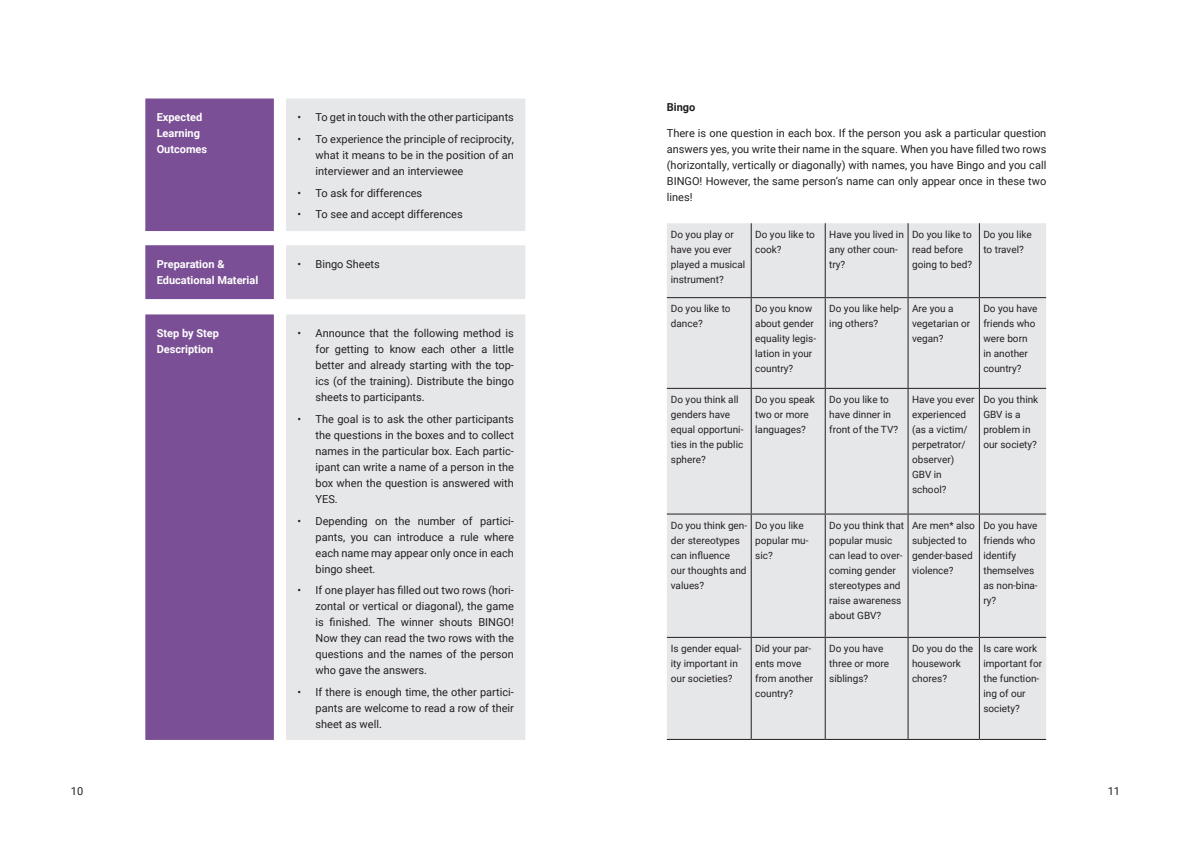
<style>
.page{position:relative;width:1191px;height:842px;background:#fff}
.page>*{position:absolute;margin:0;border:0;box-sizing:border-box;transform-origin:0 0}
.t1{font:11px/16px "Roboto";color:#231f20;text-align:justify}
.t2{font:700 11px/16px "Roboto";color:#fff}
.t3{font:700 11px "Roboto";color:#231f20}
.t4{font:10px/15px "Roboto";color:#231f20}
</style>
<div class="page">
<div style="left:145px;top:99px;width:129px;height:641px;background:#7a4f95"></div>
<div style="left:286px;top:99px;width:239px;height:641px;background:#e6e7e9"></div>
<div style="left:667px;top:223px;width:379px;height:516px;background:#e6e7e9"></div>
<hr style="left:750px;top:223px;width:1px;height:74px;background:#231f20">
<hr style="left:824px;top:223px;width:1px;height:74px;background:#231f20">
<hr style="left:907px;top:223px;width:1px;height:74px;background:#231f20">
<hr style="left:979px;top:223px;width:1px;height:74px;background:#231f20">
<hr style="left:667px;top:297px;width:84px;height:1px;background:#231f20">
<hr style="left:751px;top:297px;width:74px;height:1px;background:#231f20">
<hr style="left:750px;top:298px;width:1px;height:90px;background:#231f20">
<hr style="left:825px;top:297px;width:83px;height:1px;background:#231f20">
<hr style="left:824px;top:298px;width:1px;height:90px;background:#231f20">
<hr style="left:908px;top:297px;width:71px;height:1px;background:#231f20">
<hr style="left:907px;top:298px;width:1px;height:90px;background:#231f20">
<hr style="left:979px;top:297px;width:67px;height:1px;background:#231f20">
<hr style="left:979px;top:298px;width:1px;height:90px;background:#231f20">
<hr style="left:667px;top:388px;width:84px;height:1px;background:#231f20">
<hr style="left:751px;top:388px;width:74px;height:1px;background:#231f20">
<hr style="left:750px;top:389px;width:1px;height:124px;background:#231f20">
<hr style="left:825px;top:388px;width:83px;height:1px;background:#231f20">
<hr style="left:824px;top:389px;width:1px;height:124px;background:#231f20">
<hr style="left:908px;top:388px;width:71px;height:1px;background:#231f20">
<hr style="left:907px;top:389px;width:1px;height:124px;background:#231f20">
<hr style="left:979px;top:388px;width:67px;height:1px;background:#231f20">
<hr style="left:979px;top:389px;width:1px;height:124px;background:#231f20">
<hr style="left:667px;top:513px;width:84px;height:1px;background:#231f20">
<hr style="left:751px;top:513px;width:74px;height:1px;background:#231f20">
<hr style="left:750px;top:514px;width:1px;height:123px;background:#231f20">
<hr style="left:825px;top:513px;width:83px;height:1px;background:#231f20">
<hr style="left:824px;top:514px;width:1px;height:123px;background:#231f20">
<hr style="left:908px;top:513px;width:71px;height:1px;background:#231f20">
<hr style="left:907px;top:514px;width:1px;height:123px;background:#231f20">
<hr style="left:979px;top:513px;width:67px;height:1px;background:#231f20">
<hr style="left:979px;top:514px;width:1px;height:123px;background:#231f20">
<hr style="left:667px;top:637px;width:84px;height:1px;background:#231f20">
<hr style="left:751px;top:637px;width:74px;height:1px;background:#231f20">
<hr style="left:750px;top:638px;width:1px;height:101px;background:#231f20">
<hr style="left:825px;top:637px;width:83px;height:1px;background:#231f20">
<hr style="left:824px;top:638px;width:1px;height:101px;background:#231f20">
<hr style="left:908px;top:637px;width:71px;height:1px;background:#231f20">
<hr style="left:907px;top:638px;width:1px;height:101px;background:#231f20">
<hr style="left:979px;top:637px;width:67px;height:1px;background:#231f20">
<hr style="left:979px;top:638px;width:1px;height:101px;background:#231f20">
<hr style="left:667px;top:739px;width:84px;height:1px;background:#231f20">
<hr style="left:751px;top:739px;width:74px;height:1px;background:#231f20">
<hr style="left:825px;top:739px;width:83px;height:1px;background:#231f20">
<hr style="left:908px;top:739px;width:71px;height:1px;background:#231f20">
<hr style="left:979px;top:739px;width:67px;height:1px;background:#231f20">
<p class="t2" style="left:157px;top:109px;width:52px">Expected<br>Learning<br>Outcomes</p>
<p class="t1" style="left:297px;top:109px;width:218px">• To get in touch with the other participants</p>
<p class="t1" style="left:315px;top:131px;width:200px;text-indent:-18px">• To experience the principle of reciprocity, what it means to be in the position of an interviewer and an interviewee</p>
<p class="t1" style="left:297px;top:184px;width:126px">• To ask for differences</p>
<p class="t1" style="left:297px;top:206px;width:167px">• To see and accept differences</p>
<p class="t2" style="left:157px;top:256px;width:103px">Preparation &amp;<br>Educational Material</p>
<p class="t1" style="left:297px;top:256px;width:84px">• Bingo Sheets</p>
<p class="t2" style="left:157px;top:325px;width:64px">Step by Step<br>Description</p>
<p class="t1" style="left:315px;top:325px;width:200px;text-indent:-18px">• Announce that the following method is for getting to know each other a little better and already starting with the top&shy;ics (of the training). Distribute the bingo sheets to participants.</p>
<p class="t1" style="left:315px;top:411px;width:200px;text-indent:-18px">• The goal is to ask the other participants the questions in the boxes and to collect names in the particular box. Each partic&shy;ipant can write a name of a person in the box when the question is answered with YES.</p>
<p class="t1" style="left:315px;top:512px;width:200px;text-indent:-18px">• Depending on the number of partici&shy;pants, you can introduce a rule where each name may appear only once in each bingo sheet.</p>
<p class="t1" style="left:315px;top:582px;width:200px;text-indent:-18px">• If one player has filled out two rows (hori&shy;zontal or vertical or diagonal), the game is finished. The winner shouts BINGO!<br>Now they can read the two rows with the questions and the names of the person who gave the answers.</p>
<p class="t1" style="left:315px;top:684px;width:200px;text-indent:-18px">• If there is enough time, the other partici&shy;pants are welcome to read a row of their sheet as well.</p>
<p class="t3" style="left:667px;top:99px;width:30px">Bingo</p>
<p class="t1" style="left:667px;top:125px;width:381px">There is one question in each box. If the person you ask a particular question answers yes, you write their name in the square. When you have filled two rows (horizontally, vertically or diagonally) with names, you have Bingo and you call BINGO! However, the same person‘s name can only appear once in these two lines!</p>
<p class="t4" style="left:671px;top:226px;width:76px">Do you play or have you ever played a musical instrument?</p>
<p class="t4" style="left:755px;top:226px;width:61px">Do you like to cook?</p>
<p class="t4" style="left:829px;top:226px;width:76px">Have you lived in any other coun&shy;try?</p>
<p class="t4" style="left:912px;top:226px;width:61px">Do you like to read before going to bed?</p>
<p class="t4" style="left:983px;top:226px;width:50px">Do you like to travel?</p>
<p class="t4" style="left:671px;top:301px;width:61px">Do you like to dance?</p>
<p class="t4" style="left:755px;top:301px;width:62px">Do you know about gender equality legis&shy;lation in your country?</p>
<p class="t4" style="left:829px;top:301px;width:74px">Do you like help&shy;ing others?</p>
<p class="t4" style="left:912px;top:301px;width:60px">Are you a vegetarian or vegan?</p>
<p class="t4" style="left:983px;top:301px;width:56px">Do you have friends who were born in another country?</p>
<p class="t4" style="left:671px;top:391px;width:74px">Do you think all genders have equal opportuni&shy;ties in the public sphere?</p>
<p class="t4" style="left:755px;top:391px;width:61px">Do you speak two or more languages?</p>
<p class="t4" style="left:829px;top:391px;width:70px">Do you like to have dinner in front of the TV?</p>
<p class="t4" style="left:912px;top:391px;width:64px">Have you ever experienced (as a victim/ perpetrator/ observer)<br>GBV in school?</p>
<p class="t4" style="left:983px;top:391px;width:56px">Do you think<br>GBV is a problem in our society?</p>
<p class="t4" style="left:671px;top:517px;width:78px">Do you think gen&shy;der stereotypes can influence<br>our thoughts and values?</p>
<p class="t4" style="left:755px;top:517px;width:55px">Do you like popular mu&shy;sic?</p>
<p class="t4" style="left:829px;top:517px;width:76px">Do you think that popular music can lead to over&shy;coming gender stereotypes and raise awareness about GBV?</p>
<p class="t4" style="left:912px;top:517px;width:64px">Are men* also subjected to gender-based violence?</p>
<p class="t4" style="left:983px;top:517px;width:56px">Do you have friends who identify themselves as non-bina&shy;ry?</p>
<p class="t4" style="left:671px;top:640px;width:72px">Is gender equal&shy;ity important in our societies?</p>
<p class="t4" style="left:755px;top:640px;width:59px">Did your par&shy;ents move from another country?</p>
<p class="t4" style="left:829px;top:640px;width:61px">Do you have three or more siblings?</p>
<p class="t4" style="left:912px;top:640px;width:63px">Do you do the housework chores?</p>
<p class="t4" style="left:983px;top:640px;width:60px">Is care work important for the function&shy;ing of our society?</p>
<p class="t1" style="left:71px;top:783px;width:14px">10</p>
<p class="t1" style="left:1107px;top:783px;width:14px">11</p>
</div>
